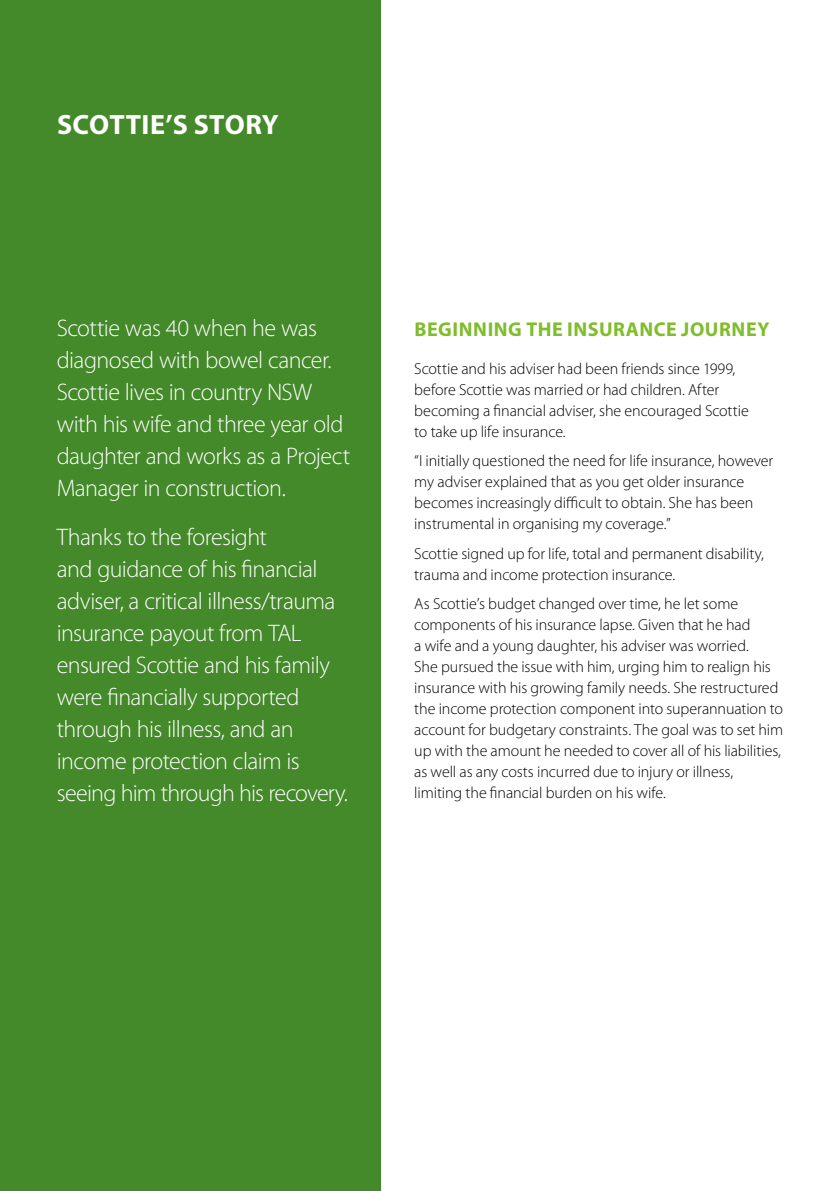
<style>
.page{position:relative;width:840px;height:1191px;background:#fff}
.page>*{position:absolute;margin:0;border:0;box-sizing:border-box;transform-origin:0 0}
.t1{font:700 28px "Myriad Pro";letter-spacing:.015em;color:#fff}
.t2{font:300 24px/32px "Myriad Pro";letter-spacing:-.025em;color:#fff}
.t3{font:700 20px "Myriad Pro";letter-spacing:.025em;color:#7fbd2b}
.t4{font:300 16px/21px "Myriad Pro";letter-spacing:-.005em;color:#000}
</style>
<div class="page">
<div style="left:0;top:0;width:380px;height:1191px;background:#44892a"></div>
<h1 class="t1" style="left:57px;top:107px;width:223px">SCOTTIE’S STORY</h1>
<h2 class="t2" style="left:57px;top:311px;width:295px">Scottie was 40 when he was diagnosed with bowel cancer.<br>Scottie lives in country NSW with his wife and three year old daughter and works as a Project<br>Manager in construction.</h2>
<p class="t2" style="left:57px;top:520px;width:293px">Thanks to the foresight<br>and guidance of his financial adviser, a critical illness/trauma insurance payout from TAL ensured Scottie and his family were financially supported through his illness, and an income protection claim is seeing him through his recovery.</p>
<p class="t3" style="left:414px;top:316px;width:356px">BEGINNING THE INSURANCE JOURNEY</p>
<p class="t4" style="left:414px;top:358px;width:336px">Scottie and his adviser had been friends since 1999, before Scottie was married or had children. After becoming a financial adviser, she encouraged Scottie to take up life insurance.</p>
<p class="t4" style="left:414px;top:450px;width:360px">“I initially questioned the need for life insurance, however my adviser explained that as you get older insurance becomes increasingly difficult to obtain. She has been instrumental in organising my coverage.”</p>
<p class="t4" style="left:414px;top:542px;width:351px">Scottie signed up for life, total and permanent disability, trauma and income protection insurance.</p>
<p class="t4" style="left:414px;top:593px;width:370px">As Scottie’s budget changed over time, he let some components of his insurance lapse. Given that he had<br>a wife and a young daughter, his adviser was worried.<br>She pursued the issue with him, urging him to realign his insurance with his growing family needs. She restructured the income protection component into superannuation to account for budgetary constraints. The goal was to set him up with the amount he needed to cover all of his liabilities, as well as any costs incurred due to injury or illness, limiting the financial burden on his wife.</p>
</div>
